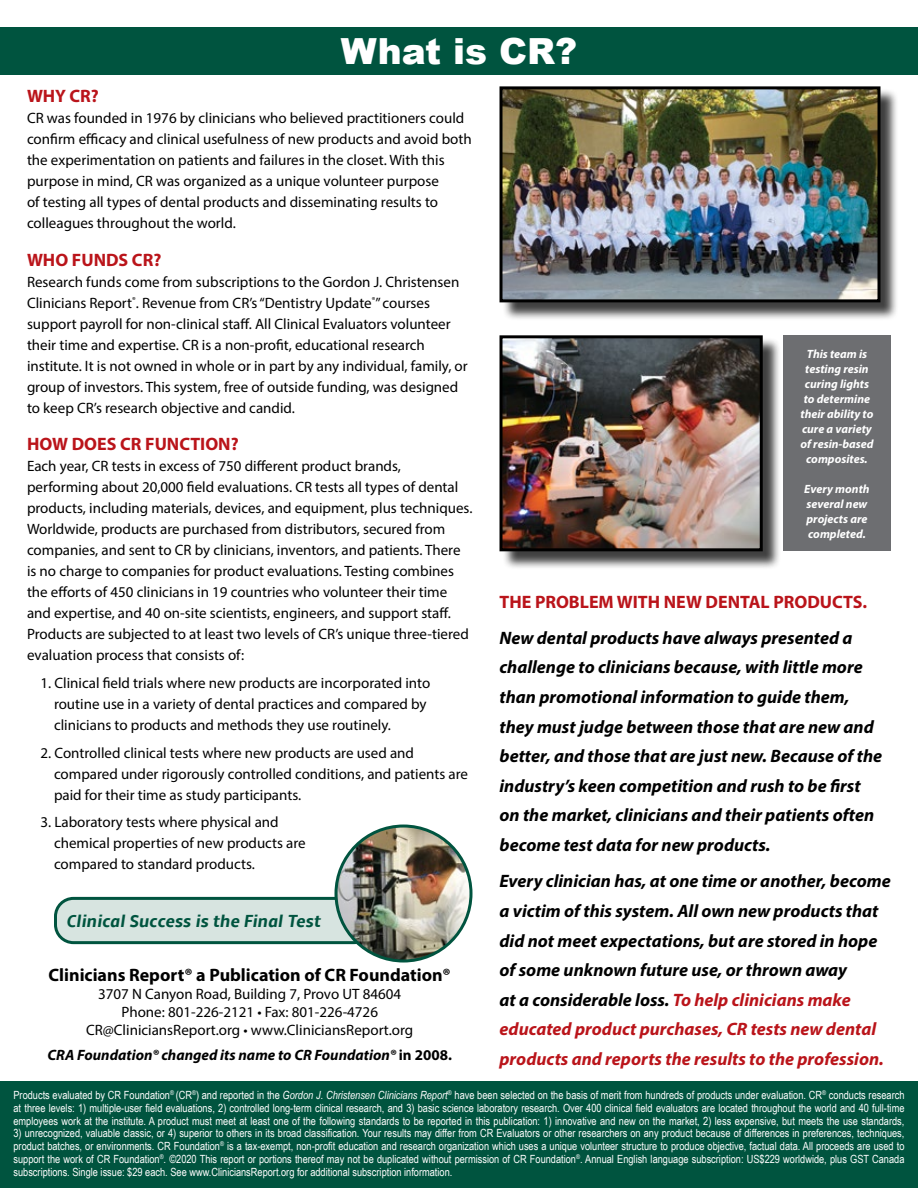
<style>
.page{position:relative;width:918px;height:1188px;background:#fff}
.page>*{position:absolute;margin:0;border:0;box-sizing:border-box;transform-origin:0 0}
.t1{font:900 36px "Arial";color:#fff}
.t2{font:italic 700 18px/29.5px "Myriad Pro";color:#000}
.t3{font:700 18px "Myriad Pro";color:#ba141a}
.t4{font:700 18px "Myriad Pro";color:#000}
.t5{font:italic 700 18px "Amble";color:#00543f}
.t6{font:15px/21px "Myriad Pro";color:#000}
.t7{font:italic 700 15px "Myriad Pro";color:#000}
.t8{font:italic 700 12px/15px "Myriad Pro";color:#fff;text-align:center}
.t9{font:11.25px/12.8px "Arial Narrow";color:#fff;text-align:justify}
.s1{font-style:normal}
.s2{color:#ba141a}
.s3{font-style:italic}
</style>
<div class="page">
<div style="left:0;top:1081px;width:918px;height:107px;background:#00543f"></div>
<div style="left:0;top:27px;width:918px;height:47px;background:#00543f"></div>
<div style="left:502px;top:89px;width:397px;height:232px;background:#000;opacity:.75"></div>
<img style="left:504px;top:90px;width:372px;height:208px">
<div style="left:500px;top:86px;width:380px;height:216px;border:3px solid #000"></div>
<div style="left:502px;top:338px;width:279px;height:232px;background:#000;opacity:.75"></div>
<img style="left:504px;top:339px;width:255px;height:208px">
<div style="left:500px;top:335px;width:263px;height:216px;border:3px solid #000"></div>
<div style="left:783px;top:335px;width:108px;height:216px;background:#6d6e71"></div>
<div style="left:56px;top:898px;width:316px;height:45px;background:#d7e4e0;border-radius:18px"></div>
<div style="left:54px;top:897px;width:319px;height:47px;border:3px solid #00543f;border-radius:18px"></div>
<img style="left:336px;top:826px;width:135px;height:135px;border-radius:68px">
<div style="left:334px;top:825px;width:138px;height:138px;border:3px solid #00543f;border-radius:50%"></div>
<h1 class="t1" style="left:341px;top:25px;width:238px">What is CR?</h1>
<p class="t3" style="left:27px;top:84px;width:73px">WHY CR?</p>
<p class="t6" style="left:27px;top:107px;width:446px">CR was founded in 1976 by clinicians who believed practitioners could confirm efficacy and clinical usefulness of new products and avoid both the experimentation on patients and failures in the closet. With this purpose in mind, CR was organized as a unique volunteer purpose<br>of testing all types of dental products and disseminating results to colleagues throughout the world.</p>
<p class="t3" style="left:27px;top:248px;width:136px">WHO FUNDS CR?</p>
<p class="t6" style="left:27px;top:271px;width:442px">Research funds come from subscriptions to the Gordon J. Christensen Clinicians Report<sup>®</sup>. Revenue from CR’s “Dentistry Update<sup>®</sup>” courses support payroll for non-clinical staff. All Clinical Evaluators volunteer their time and expertise. CR is a non-profit, educational research institute. It is not owned in whole or in part by any individual, family, or group of investors. This system, free of outside funding, was designed to keep CR’s research objective and candid.</p>
<p class="t3" style="left:27px;top:432px;width:213px">HOW DOES CR FUNCTION?</p>
<p class="t6" style="left:27px;top:455px;width:447px">Each year, CR tests in excess of 750 different product brands, performing about 20,000 field evaluations. CR tests all types of dental products, including materials, devices, and equipment, plus techniques.<br>Worldwide, products are purchased from distributors, secured from companies, and sent to CR by clinicians, inventors, and patients. There is no charge to companies for product evaluations. Testing combines the efforts of 450 clinicians in 19 countries who volunteer their time and expertise, and 40 on-site scientists, engineers, and support staff.<br>Products are subjected to at least two levels of CR’s unique three-tiered evaluation process that consists of:</p>
<p class="t6" style="left:54px;top:672px;width:378px;text-indent:-14px">1. Clinical field trials where new products are incorporated into routine use in a variety of dental practices and compared by clinicians to products and methods they use routinely.</p>
<p class="t6" style="left:54px;top:742px;width:416px;text-indent:-14px">2. Controlled clinical tests where new products are used and compared under rigorously controlled conditions, and patients are paid for their time as study participants.</p>
<p class="t6" style="left:54px;top:812px;width:253px;text-indent:-14px">3. Laboratory tests where physical and chemical properties of new products are compared to standard products.</p>
<p class="t5" style="left:67px;top:911px;width:256px">Clinical Success is the Final Test</p>
<p class="t4" style="left:49px;top:963px;width:404px">Clinicians Report® a Publication of CR Foundation®</p>
<p class="t6" style="left:86px;top:985px;width:329px;line-height:18px;text-align:center">3707 N Canyon Road, Building 7, Provo UT 84604<br>Phone: 801-226-2121 • Fax: 801-226-4726<br>CR@CliniciansReport.org • www.CliniciansReport.org</p>
<p class="t7" style="left:48px;top:1045px;width:406px">CRA Foundation® changed its name to CR Foundation® <span class="s1">in 2008.</span></p>
<p class="t8" style="left:800px;top:346px;width:75px">This team is testing resin curing lights to determine their ability to cure a variety of resin-based composites.</p>
<p class="t8" style="left:804px;top:481px;width:67px;text-align:left">Every month several new projects are completed.</p>
<p class="t3" style="left:500px;top:590px;width:369px">THE PROBLEM WITH NEW DENTAL PRODUCTS.</p>
<p class="t2" style="left:500px;top:622px;width:384px">New dental products have always presented a challenge to clinicians because, with little more than promotional information to guide them, they must judge between those that are new and better, and those that are just new. Because of the industry’s keen competition and rush to be first on the market, clinicians and their patients often become test data for new products.</p>
<p class="t2" style="left:500px;top:866px;width:393px">Every clinician has, at one time or another, become a victim of this system. All own new products that did not meet expectations, but are stored in hope of some unknown future use, or thrown away<br>at a considerable loss. <span class="s2">To help clinicians make educated product purchases, CR tests new dental products and reports the results to the profession.</span></p>
<p class="t9" style="left:14px;top:1088px;width:892px">Products evaluated by CR Foundation<sup>®</sup> (CR<sup>®</sup>) and reported in the <span class="s3">Gordon J. Christensen Clinicians Report</span><sup>®</sup> have been selected on the basis of merit from hundreds of products under evaluation. CR<sup>®</sup> conducts research at three levels: 1) multiple-user field evaluations, 2) controlled long-term clinical research, and 3) basic science laboratory research. Over 400 clinical field evaluators are located throughout the world and 40 full-time employees work at the institute. A product must meet at least one of the following standards to be reported in this publication: 1) innovative and new on the market, 2) less expensive, but meets the use standards,</p>
<p class="t9" style="left:13px;top:1127px;width:893px">3) unrecognized, valuable classic, or 4) superior to others in its broad classification. Your results may differ from CR Evaluators or other researchers on any product because of differences in preferences, techniques, product batches, or environments. CR Foundation<sup>®</sup> is a tax-exempt, non-profit education and research organization which uses a unique volunteer structure to produce objective, factual data. All proceeds are used to support the work of CR Foundation<sup>®</sup>. ©2020 This report or portions thereof may not be duplicated without permission of CR Foundation<sup>®</sup>. Annual English language subscription: US$229 worldwide, plus GST Canada subscriptions. Single issue: $29 each. See www.CliniciansReport.org for additional subscription information.</p>
</div>
